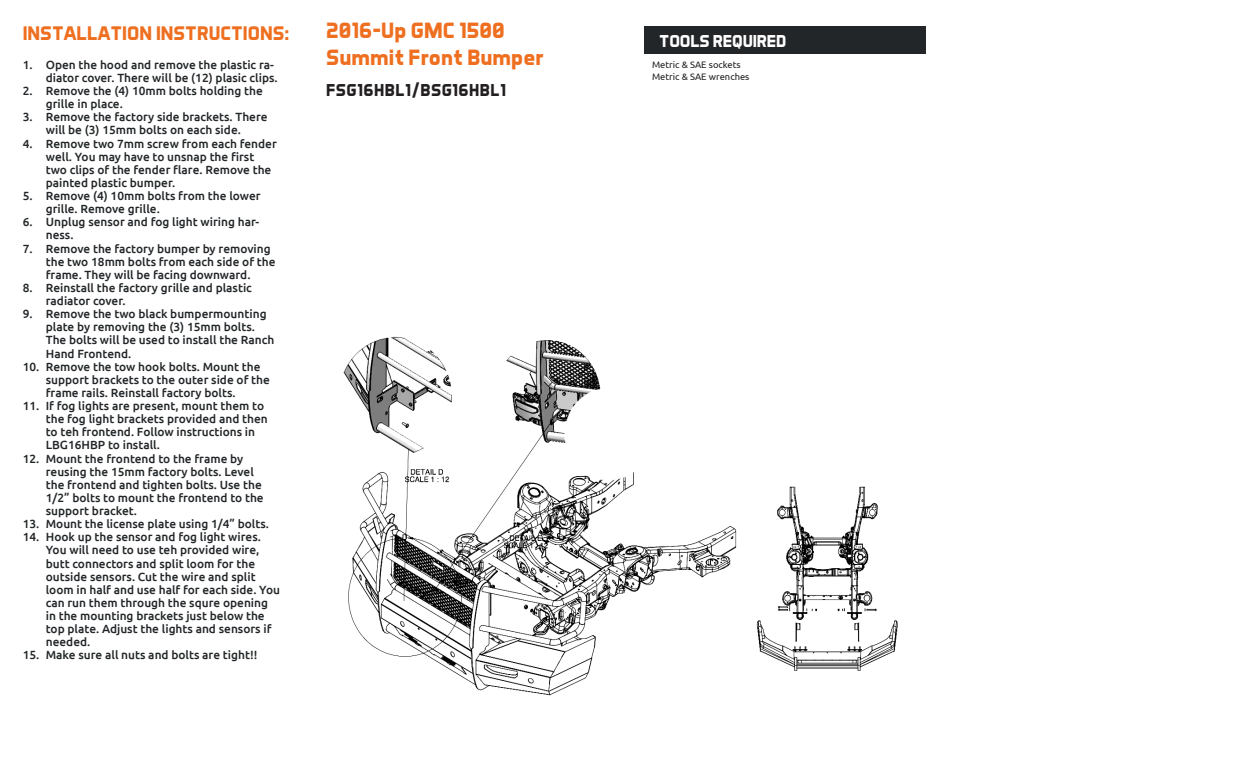
<style>
.page{position:relative;width:1260px;height:765px;background:#fff}
.page>*{position:absolute;margin:0;border:0;box-sizing:border-box;transform-origin:0 0}
.t1{font:700 22.5px/27px "Aero Matics";color:#ef6f20}
.t2{font:700 20px "Aero Matics Display";color:#ef6f20}
.t3{font:700 17.5px "Aero Matics";letter-spacing:.02em;color:#231f20}
.t4{font:700 17.5px "Aero Matics";letter-spacing:-.01em;color:#fff}
.t5{font:500 11.88px/13.1px "Ubuntu";color:#222628}
.t6{font:9.38px "Ubuntu";color:#231f20}
</style>
<div class="page">
<img style="left:343px;top:337px;width:555px;height:359px">
<div style="left:644px;top:26px;width:281px;height:28px;background:#222628"></div>
<p class="t2" style="left:23px;top:21px;width:268px">INSTALLATION INSTRUCTIONS:</p>
<p class="t5" style="left:46px;top:58px;width:233px">Open the hood and remove the plastic ra&shy;diator cover. There will be (12) plasic clips.</p>
<p class="t5" style="left:46px;top:84px;width:219px">Remove the (4) 10mm bolts holding the grille in place.</p>
<p class="t5" style="left:46px;top:110px;width:223px">Remove the factory side brackets. There will be (3) 15mm bolts on each side.</p>
<p class="t5" style="left:46px;top:136px;width:233px">Remove two 7mm screw from each fender well. You may have to unsnap the first two clips of the fender flare. Remove the painted plastic bumper.</p>
<p class="t5" style="left:46px;top:189px;width:216px">Remove (4) 10mm bolts from the lower grille. Remove grille.</p>
<p class="t5" style="left:46px;top:215px;width:215px">Unplug sensor and fog light wiring har&shy;ness.</p>
<p class="t5" style="left:46px;top:241px;width:231px">Remove the factory bumper by removing the two 18mm bolts from each side of the frame. They will be facing downward.</p>
<p class="t5" style="left:46px;top:281px;width:208px">Reinstall the factory grille and plastic radiator cover.</p>
<p class="t5" style="left:46px;top:307px;width:230px">Remove the two black bumpermounting plate by removing the (3) 15mm bolts.<br>The bolts will be used to install the Ranch<br>Hand Frontend.</p>
<p class="t5" style="left:46px;top:360px;width:226px">Remove the tow hook bolts. Mount the support brackets to the outer side of the frame rails. Reinstall factory bolts.</p>
<p class="t5" style="left:46px;top:399px;width:224px">If fog lights are present, mount them to the fog light brackets provided and then to teh frontend. Follow instructions in LBG16HBP to install.</p>
<p class="t5" style="left:46px;top:451px;width:219px">Mount the frontend to the frame by reusing the 15mm factory bolts. Level the frontend and tighten bolts. Use the 1/2” bolts to mount the frontend to the support bracket.</p>
<p class="t5" style="left:46px;top:517px;width:225px">Mount the license plate using 1/4” bolts.</p>
<p class="t5" style="left:46px;top:530px;width:236px">Hook up the sensor and fog light wires.<br>You will need to use teh provided wire, butt connectors and split loom for the outside sensors. Cut the wire and split loom in half and use half for each side. You can run them through the squre opening in the mounting brackets just below the top plate. Adjust the lights and sensors if needed.</p>
<p class="t5" style="left:46px;top:648px;width:213px">Make sure all nuts and bolts are tight!!</p>
<p class="t5" style="left:23px;top:58px;width:11px">1.</p>
<p class="t5" style="left:23px;top:84px;width:11px">2.</p>
<p class="t5" style="left:23px;top:110px;width:11px">3.</p>
<p class="t5" style="left:23px;top:136px;width:11px">4.</p>
<p class="t5" style="left:23px;top:189px;width:11px">5.</p>
<p class="t5" style="left:23px;top:215px;width:11px">6.</p>
<p class="t5" style="left:23px;top:241px;width:11px">7.</p>
<p class="t5" style="left:23px;top:281px;width:11px">8.</p>
<p class="t5" style="left:23px;top:307px;width:11px">9.</p>
<p class="t5" style="left:23px;top:360px;width:18px">10.</p>
<p class="t5" style="left:23px;top:399px;width:18px">11.</p>
<p class="t5" style="left:23px;top:451px;width:18px">12.</p>
<p class="t5" style="left:23px;top:517px;width:18px">13.</p>
<p class="t5" style="left:23px;top:530px;width:18px">14.</p>
<p class="t5" style="left:23px;top:648px;width:18px">15.</p>
<p class="t1" style="left:326px;top:16px;width:219px">2016-Up GMC 1500<br>Summit Front Bumper</p>
<p class="t3" style="left:326px;top:79px;width:181px">FSG16HBL1/BSG16HBL1</p>
<p class="t4" style="left:659px;top:30px;width:129px">TOOLS REQUIRED</p>
<p class="t6" style="left:652px;top:59px;width:90px">Metric &amp; SAE sockets</p>
<p class="t6" style="left:652px;top:70px;width:99px">Metric &amp; SAE wrenches</p>
</div>
